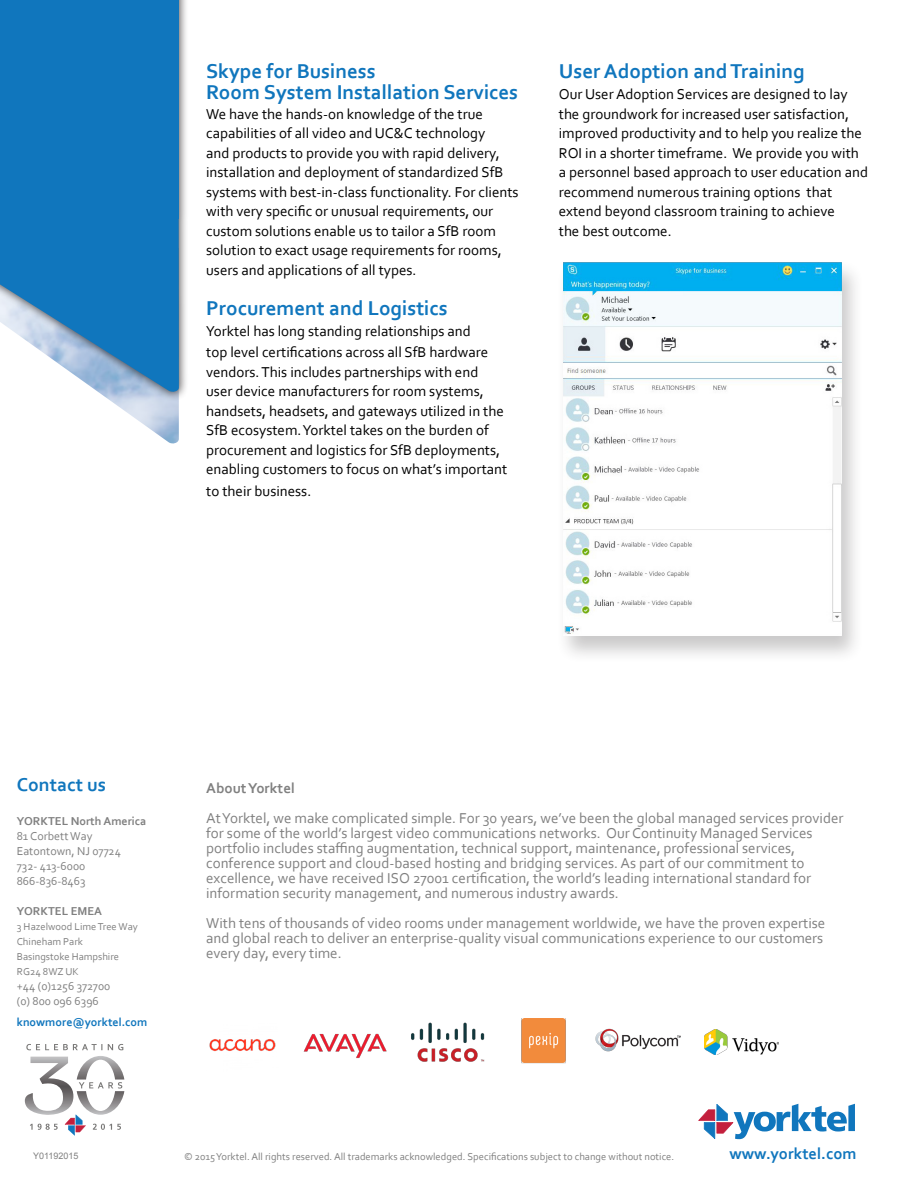
<style>
.page{position:relative;width:918px;height:1188px;background:#fff}
.page>*{position:absolute;margin:0;border:0;box-sizing:border-box;transform-origin:0 0}
.t1{font:700 21px/21px "Corbel";color:#1076bd}
.t2{font:700 19.5px "Corbel";color:#1076bd}
.t3{font:700 16.5px "Corbel";color:#1076bd}
.t4{font:15px/19.5px "Corbel";color:#000}
.t5{font:15px/15px "Corbel";color:#808080}
.t6{font:700 15px "Corbel";color:#808080}
.t7{font:12px/15px "Corbel";color:#808080}
.t8{font:700 12px "Corbel";color:#808080}
.t9{font:700 12px "Corbel";color:#1076bd}
.t10{font:10.5px/15px "Corbel";color:#808080}
.t11{font:9px "Arial";color:#808080}
</style>
<div class="page">
<svg style="left:698px;top:1104px;width:157px;height:35px"></svg>
<svg style="left:26px;top:1044px;width:97px;height:6px"></svg>
<svg style="left:25px;top:1056px;width:99px;height:80px"></svg>
<div style="left:0;top:0;width:189px;height:401px;background:#231f20;opacity:.75"></div>
<svg style="left:0;top:191px;width:180px;height:253px"></svg>
<div style="left:0;top:0;width:179px;height:219px;background:#1076bd"></div>
<div style="left:556px;top:260px;width:308px;height:404px;background:#231f20;opacity:.24"></div>
<img style="left:564px;top:262px;width:278px;height:374px">
<img style="left:209px;top:1018px;width:471px;height:46px">
<img style="left:705px;top:1029px;width:74px;height:26px">
<h1 class="t1" style="left:206px;top:60px;width:314px">Skype for Business<br>Room System Installation Services</h1>
<p class="t4" style="left:206px;top:104px;width:314px">We have the hands-on knowledge of the true capabilities of all video and UC&amp;C technology<br>and products to provide you with rapid delivery, installation and deployment of standardized SfB systems with best-in-class functionality. For clients with very specific or unusual requirements, our custom solutions enable us to tailor a SfB room solution to exact usage requirements for rooms, users and applications of all types.</p>
<h1 class="t1" style="left:206px;top:297px;width:243px">Procurement and Logistics</h1>
<p class="t4" style="left:206px;top:320px;width:284px;line-height:21px">Yorktel has long standing relationships and top level certifications across all SfB hardware</p>
<p class="t4" style="left:206px;top:362px;width:303px">vendors. This includes partnerships with end user device manufacturers for room systems, handsets, headsets, and gateways utilized in the SfB ecosystem. Yorktel takes on the burden of procurement and logistics for SfB deployments, enabling customers to focus on what’s important</p>
<p class="t4" style="left:206px;top:481px;width:107px">to their business.</p>
<h1 class="t1" style="left:559px;top:60px;width:247px">User Adoption and Training</h1>
<p class="t4" style="left:559px;top:84px;width:311px">Our User Adoption Services are designed to lay the groundwork for increased user satisfaction, improved productivity and to help you realize the ROI in a shorter timeframe. We provide you with a personnel based approach to user education and recommend numerous training options that extend beyond classroom training to achieve<br>the best outcome.</p>
<h2 class="t2" style="left:17px;top:772px;width:91px">Contact us</h2>
<p class="t8" style="left:17px;top:813px;width:131px">YORKTEL North America</p>
<p class="t7" style="left:17px;top:828px;width:106px">81 Corbett Way<br>Eatontown, NJ 07724<br>732- 413-6000<br>866-836-8463</p>
<p class="t8" style="left:17px;top:903px;width:87px">YORKTEL EMEA</p>
<p class="t10" style="left:17px;top:918px;width:123px">3 Hazelwood Lime Tree Way<br>Chineham Park<br>Basingstoke Hampshire<br>RG24 8WZ UK</p>
<p class="t7" style="left:17px;top:978px;width:95px">+44 (0)1256 372700 (0) 800 096 6396</p>
<p class="t9" style="left:17px;top:1015px;width:132px">knowmore@yorktel.com</p>
<p class="t6" style="left:206px;top:779px;width:90px">About Yorktel</p>
<p class="t5" style="left:206px;top:810px;width:639px">At Yorktel, we make complicated simple. For 30 years, we’ve been the global managed services provider for some of the world’s largest video communications networks. Our Continuity Managed Services portfolio includes staffing augmentation, technical support, maintenance, professional services, conference support and cloud-based hosting and bridging services. As part of our commitment to excellence, we have received ISO 27001 certification, the world’s leading international standard for information security management, and numerous industry awards.</p>
<p class="t5" style="left:206px;top:915px;width:621px">With tens of thousands of video rooms under management worldwide, we have the proven expertise and global reach to deliver an enterprise-quality visual communications experience to our customers every day, every time.</p>
<p class="t11" style="left:33px;top:1150px;width:47px">Y01192015</p>
<p class="t10" style="left:184px;top:1149px;width:492px">© 2015 Yorktel. All rights reserved. All trademarks acknowledged. Specifications subject to change without notice.</p>
<p class="t3" style="left:729px;top:1143px;width:129px">www.yorktel.com</p>
</div>
